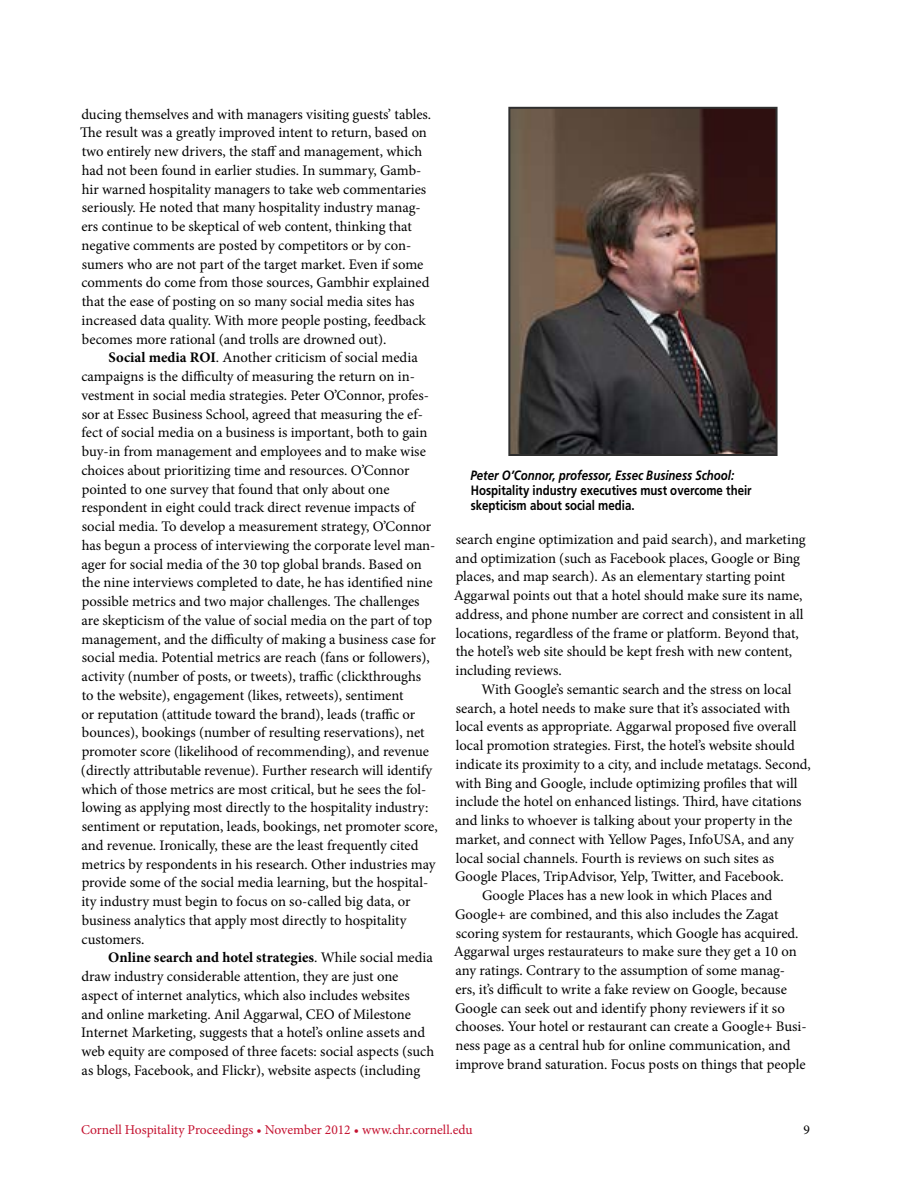
<style>
.page{position:relative;width:918px;height:1188px;background:#fff}
.page>*{position:absolute;margin:0;border:0;box-sizing:border-box;transform-origin:0 0}
.t1{font:14.7px/18.8px "Minion Pro";color:#000}
.t2{font:700 13.5px/15px "Frutiger LT Std";color:#000;scale:.85 1}
.t3{font:13.5px "Minion Pro";color:#c41230}
.t4{font:italic 700 13.5px "Frutiger LT Std";color:#000;scale:.85 1}
.t5{font:13.5px "Minion Pro";color:#000}
.s1{font-weight:700}
</style>
<div class="page">
<img style="left:511px;top:110px;width:264px;height:343px">
<div style="left:508px;top:107px;width:270px;height:349px;border:2px solid #2f2f2f"></div>
<p class="t1" style="left:80px;top:105px;width:353px">ducing themselves and with managers visiting guests’ tables.<br>The result was a greatly improved intent to return, based on two entirely new drivers, the staff and management, which had not been found in earlier studies. In summary, Gamb&shy;hir warned hospitality managers to take web commentaries seriously. He noted that many hospitality industry manag&shy;ers continue to be skeptical of web content, thinking that negative comments are posted by competitors or by con&shy;sumers who are not part of the target market. Even if some comments do come from those sources, Gambhir explained that the ease of posting on so many social media sites has increased data quality. With more people posting, feedback becomes more rational (and trolls are drowned out).</p>
<p class="t1" style="left:81px;top:348px;width:358px;text-indent:28px"><span class="s1">Social media ROI</span>. Another criticism of social media campaigns is the difficulty of measuring the return on in&shy;vestment in social media strategies. Peter O’Connor, profes&shy;sor at Essec Business School, agreed that measuring the ef&shy;fect of social media on a business is important, both to gain buy-in from management and employees and to make wise choices about prioritizing time and resources. O’Connor pointed to one survey that found that only about one respondent in eight could track direct revenue impacts of social media. To develop a measurement strategy, O’Connor has begun a process of interviewing the corporate level man&shy;ager for social media of the 30 top global brands. Based on the nine interviews completed to date, he has identified nine possible metrics and two major challenges. The challenges are skepticism of the value of social media on the part of top management, and the difficulty of making a business case for social media. Potential metrics are reach (fans or followers), activity (number of posts, or tweets), traffic (clickthroughs<br>to the website), engagement (likes, retweets), sentiment<br>or reputation (attitude toward the brand), leads (traffic or bounces), bookings (number of resulting reservations), net promoter score (likelihood of recommending), and revenue (directly attributable revenue). Further research will identify which of those metrics are most critical, but he sees the fol&shy;lowing as applying most directly to the hospitality industry: sentiment or reputation, leads, bookings, net promoter score, and revenue. Ironically, these are the least frequently cited metrics by respondents in his research. Other industries may provide some of the social media learning, but the hospital&shy;ity industry must begin to focus on so-called big data, or business analytics that apply most directly to hospitality customers.</p>
<p class="t1" style="left:81px;top:948px;width:354px;text-indent:27px"><span class="s1">Online search and hotel strategies</span>. While social media draw industry considerable attention, they are just one aspect of internet analytics, which also includes websites and online marketing. Anil Aggarwal, CEO of Milestone Internet Marketing, suggests that a hotel’s online assets and web equity are composed of three facets: social aspects (such as blogs, Facebook, and Flickr), website aspects (including</p>
<p class="t4" style="left:471px;top:467px;width:312px">Peter O’Connor, professor, Essec Business School:</p>
<p class="t2" style="left:471px;top:483px;width:332px">H ospitality industry executives must overcome their skepticism about social media.</p>
<p class="t1" style="left:454px;top:530px;width:353px">search engine optimization and paid search), and marketing and optimization (such as Facebook places, Google or Bing places, and map search). As an elementary starting point Aggarwal points out that a hotel should make sure its name, address, and phone number are correct and consistent in all locations, regardless of the frame or platform. Beyond that, the hotel’s web site should be kept fresh with new content, including reviews.</p>
<p class="t1" style="left:482px;top:680px;width:312px">With Google’s semantic search and the stress on local</p>
<p class="t1" style="left:456px;top:699px;width:336px">search, a hotel needs to make sure that it’s associated with</p>
<p class="t1" style="left:456px;top:717px;width:342px">local events as appropriate. Aggarwal proposed five overall</p>
<p class="t1" style="left:456px;top:736px;width:341px">local promotion strategies. First, the hotel’s website should</p>
<p class="t1" style="left:455px;top:755px;width:357px">indicate its proximity to a city, and include metatags. Second,</p>
<p class="t1" style="left:455px;top:774px;width:344px">with Bing and Google, include optimizing profiles that will</p>
<p class="t1" style="left:455px;top:792px;width:348px">include the hotel on enhanced listings. Third, have citations</p>
<p class="t1" style="left:456px;top:811px;width:338px">and links to whoever is talking about your property in the</p>
<p class="t1" style="left:456px;top:830px;width:340px">market, and connect with Yellow Pages, InfoUSA, and any</p>
<p class="t1" style="left:456px;top:849px;width:320px">local social channels. Fourth is reviews on such sites as</p>
<p class="t1" style="left:455px;top:867px;width:330px">Google Places, TripAdvisor, Yelp, Twitter, and Facebook.</p>
<p class="t1" style="left:482px;top:886px;width:292px">Google Places has a new look in which Places and</p>
<p class="t1" style="left:455px;top:905px;width:325px">Google+ are combined, and this also includes the Zagat</p>
<p class="t1" style="left:456px;top:924px;width:344px">scoring system for restaurants, which Google has acquired.</p>
<p class="t1" style="left:454px;top:942px;width:345px">Aggarwal urges restaurateurs to make sure they get a 10 on</p>
<p class="t1" style="left:456px;top:961px;width:331px">any ratings. Contrary to the assumption of some manag-</p>
<p class="t1" style="left:455px;top:980px;width:333px">ers, it’s difficult to write a fake review on Google, because</p>
<p class="t1" style="left:455px;top:999px;width:331px">Google can seek out and identify phony reviewers if it so</p>
<p class="t1" style="left:455px;top:1017px;width:353px">chooses. Your hotel or restaurant can create a Google+ Busi-</p>
<p class="t1" style="left:455px;top:1036px;width:337px">ness page as a central hub for online communication, and</p>
<p class="t1" style="left:455px;top:1055px;width:352px">improve brand saturation. Focus posts on things that people</p>
<p class="t3" style="left:81px;top:1121px;width:393px">Cornell Hospitality Proceedings • November 2012 • www.chr.cornell.edu</p>
<p class="t5" style="left:804px;top:1121px;width:8px">9</p>
</div>
